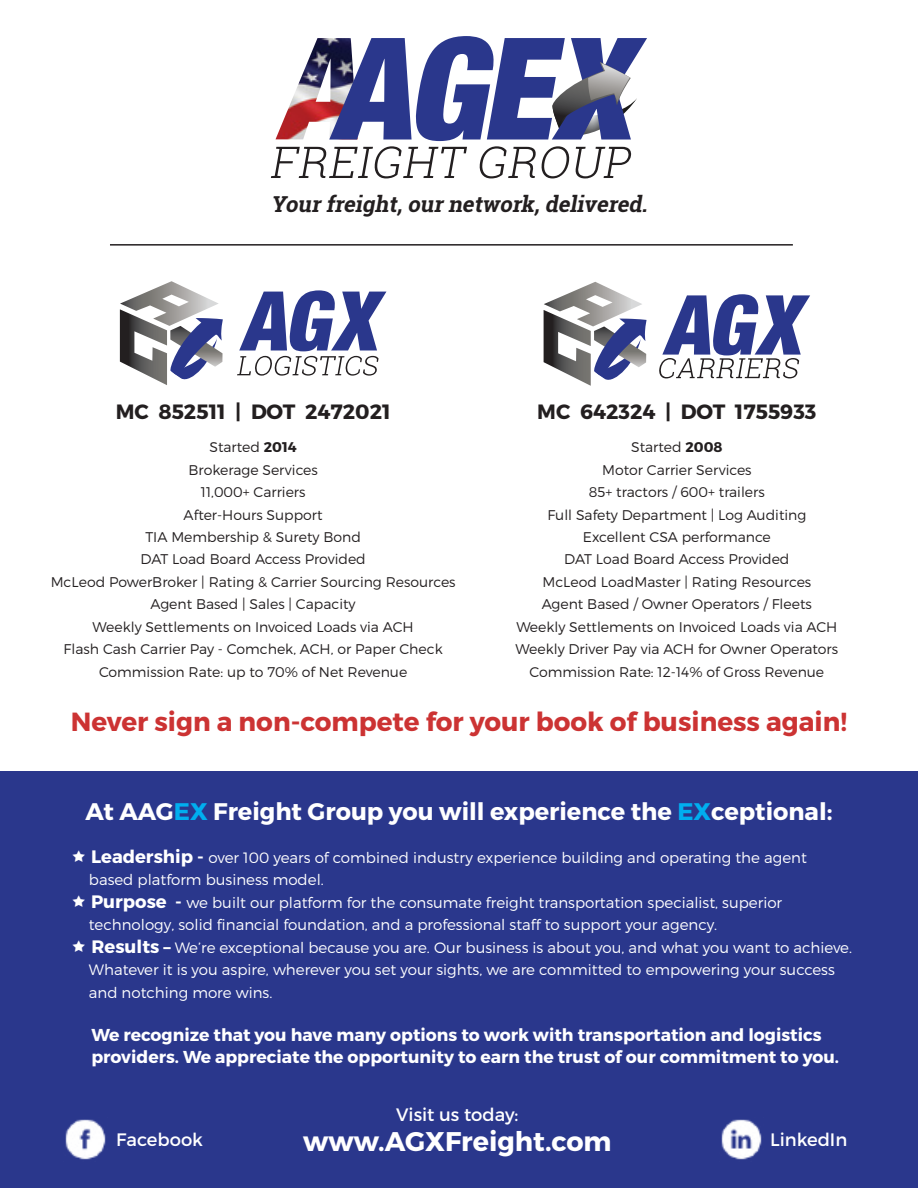
<style>
.page{position:relative;width:918px;height:1188px;background:#fff}
.page>*{position:absolute;margin:0;border:0;box-sizing:border-box;transform-origin:0 0}
.t1{font:700 27px "Montserrat";color:#fff}
.t2{font:700 26.25px "Montserrat";color:#c33}
.t3{font:700 24px "Montserrat";color:#fff}
.t4{font:italic 700 22.05px "Roboto Slab";color:#231f20}
.t5{font:700 20.7px "Montserrat";color:#231f20}
.t6{font:18px "Montserrat";color:#fff}
.t7{font:700 17.25px/22.5px "Montserrat";color:#fff}
.t8{font:300 15px/22.5px "Montserrat";color:#fff}
.t9{font:300 14.1px/22.5px "Montserrat";color:#231f20;text-align:center}
.s1{font-weight:700}
.s2{color:#00aeef}
.s3{font-weight:700;font-size:18px}
</style>
<div class="page">
<div style="left:0;top:771px;width:918px;height:416px;background:#2a378c"></div>
<svg style="left:120px;top:281px;width:103px;height:104px"></svg>
<svg style="left:237px;top:290px;width:149px;height:86px"></svg>
<svg style="left:271px;top:36px;width:376px;height:142px"></svg>
<svg style="left:659px;top:294px;width:151px;height:84px"></svg>
<svg style="left:544px;top:282px;width:103px;height:104px"></svg>
<hr style="left:110px;top:244px;width:683px;height:2px;background:#231f20">
<img style="left:65px;top:1119px;width:41px;height:41px">
<img style="left:721px;top:1119px;width:41px;height:41px">
<h3 class="t4" style="left:271px;top:189px;width:383px">Yourfreight,ournetwork,delivered.</h3>
<h3 class="t5" style="left:116px;top:399px;width:276px">MC 852511 | DOT 2472021</h3>
<p class="t9" style="left:51px;top:436px;width:406px">Started <span class="s1">2014<br></span>Brokerage Services<br>11,000+ Carriers<br>After-Hours Support<br>TIA Membership &amp; Surety Bond<br>DAT Load Board Access Provided<br>McLeod PowerBroker | Rating &amp; Carrier Sourcing Resources<br>Agent Based | Sales | Capacity<br>Weekly Settlements on Invoiced Loads via ACH<br>Flash Cash Carrier Pay - Comchek, ACH, or Paper Check<br>Commission Rate: up to 70% of Net Revenue</p>
<h2 class="t2" style="left:71px;top:706px;width:778px">Never sign a non-compete for your book of business again!</h2>
<h3 class="t5" style="left:537px;top:399px;width:281px">MC 642324 | DOT 1755933</h3>
<p class="t9" style="left:516px;top:436px;width:324px">Started <span class="s1">2008<br></span>Motor Carrier Services<br>85+ tractors / 600+ trailers<br>Full Safety Department | Log Auditing Excellent CSA performance<br>DAT Load Board Access Provided<br>McLeod LoadMaster | Rating Resources<br>Agent Based / Owner Operators / Fleets Weekly Settlements on Invoiced Loads via ACH Weekly Driver Pay via ACH for Owner Operators Commission Rate: 12-14% of Gross Revenue</p>
<h3 class="t3" style="left:86px;top:796px;width:748px">At AAG<span class="s2">EX</span> Freight Group you will experience the <span class="s2">EX</span>ceptional:</h3>
<p class="t8" style="left:89px;top:846px;width:765px"><span class="s3">Leadership -</span> over 100 years of combined industry experience building and operating the agent based platform business model.<br><span class="s3">Purpose -</span> we built our platform for the consumate freight transportation specialist, superior technology, solid financial foundation, and a professional staff to support your agency.<br><span class="s3">Results –</span> We’re exceptional because you are. Our business is about you, and what you want to achieve.<br>Whatever it is you aspire, wherever you set your sights, we are committed to empowering your success and notching more wins.</p>
<p class="t7" style="left:91px;top:1023px;width:749px">We recognize that you have many options to work with transportation and logistics providers. We appreciate the opportunity to earn the trust of our commitment to you.</p>
<p class="t6" style="left:396px;top:1104px;width:124px">Visit us today:</p>
<p class="t6" style="left:116px;top:1129px;width:88px">Facebook</p>
<h1 class="t1" style="left:303px;top:1125px;width:310px">www.AGXFreight.com</h1>
<p class="t6" style="left:770px;top:1129px;width:79px">LinkedIn</p>
</div>
